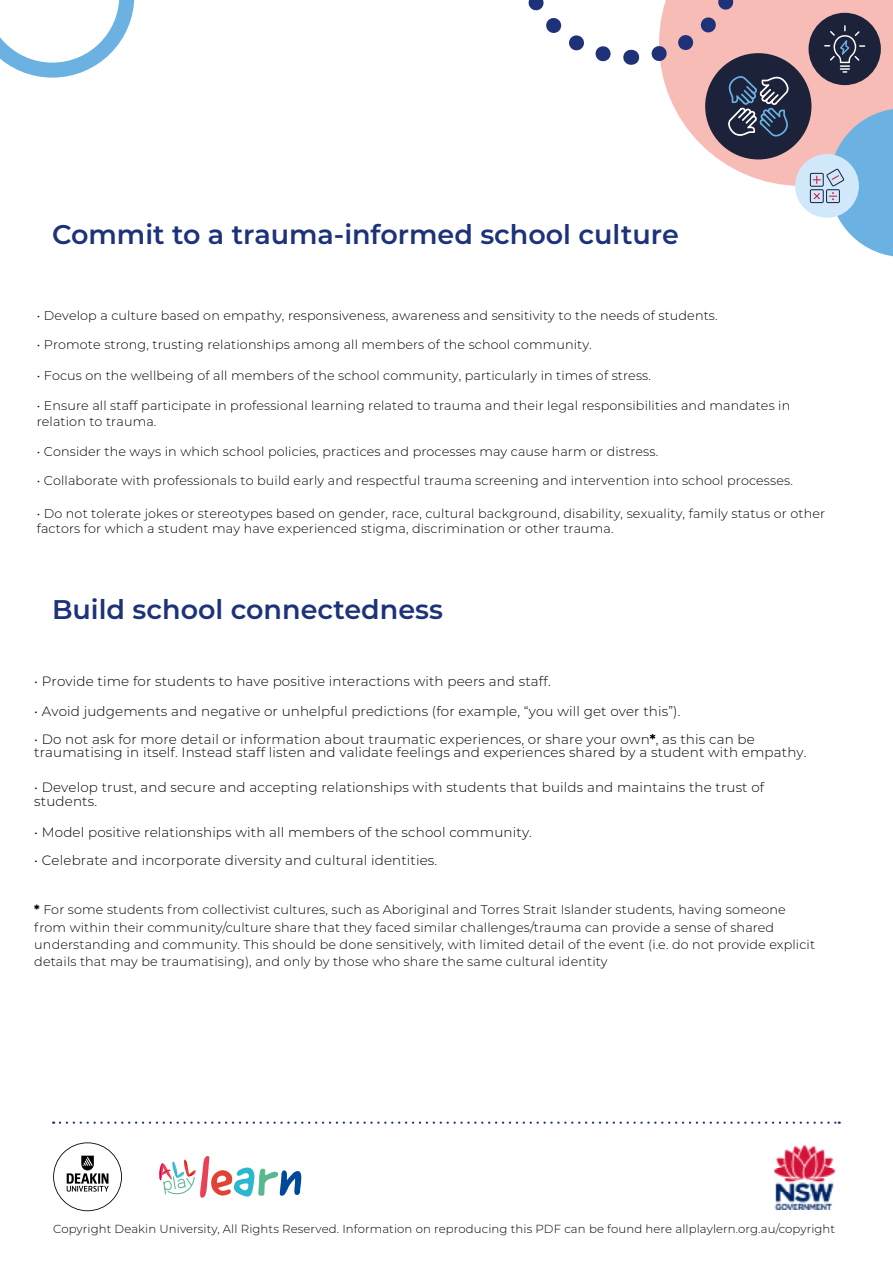
<style>
.page{position:relative;width:893px;height:1263px;background:#fff}
.page>*{position:absolute;margin:0;border:0;box-sizing:border-box;transform-origin:0 0}
.Subheading{font:600 27px "Montserrat";color:#1d3278}
.Body_2{font:300 13.5px/13.2px "Montserrat";letter-spacing:.01em;color:#000}
.Body_2-2{font:300 12.75px/17.2px "Montserrat";letter-spacing:.01em;color:#000}
.Body_2-3{font:300 11.7px "Montserrat";letter-spacing:.01em;color:#000}
.s1{font-weight:700}
</style>
<div class="page">
<svg style="left:528px;top:0;width:105px;height:65px"></svg>
<img style="left:773px;top:1144px;width:62px;height:65px">
<svg style="left:53px;top:1142px;width:69px;height:69px"></svg>
<svg style="left:159px;top:1156px;width:143px;height:42px"></svg>
<svg style="left:60px;top:1121px;width:780px;height:3px"></svg>
<svg style="left:0;top:0;width:134px;height:78px"></svg>
<svg style="left:651px;top:0;width:242px;height:257px"></svg>
<h2 class="Subheading" style="left:52px;top:215px;width:628px">Commit to a trauma-informed school culture</h2>
<p class="Body_2-2" style="left:37px;top:307px;width:682px">• Develop a culture based on empathy, responsiveness, awareness and sensitivity to the needs of students.</p>
<p class="Body_2-2" style="left:37px;top:335px;width:557px">• Promote strong, trusting relationships among all members of the school community.</p>
<p class="Body_2-2" style="left:37px;top:366px;width:616px">• Focus on the wellbeing of all members of the school community, particularly in times of stress.</p>
<p class="Body_2-2" style="left:37px;top:398px;width:755px;line-height:15.3px">• Ensure all staff participate in professional learning related to trauma and their legal responsibilities and mandates in relation to trauma.</p>
<p class="Body_2-2" style="left:37px;top:443px;width:623px">• Consider the ways in which school policies, practices and processes may cause harm or distress.</p>
<p class="Body_2-2" style="left:37px;top:471px;width:758px">• Collaborate with professionals to build early and respectful trauma screening and intervention into school processes.</p>
<p class="Body_2-2" style="left:37px;top:505px;width:790px;line-height:15.3px">• Do not tolerate jokes or stereotypes based on gender, race, cultural background, disability, sexuality, family status or other factors for which a student may have experienced stigma, discrimination or other trauma.</p>
<h2 class="Subheading" style="left:52px;top:590px;width:392px">Build school connectedness</h2>
<p class="Body_2" style="left:34px;top:674px;width:518px">• Provide time for students to have positive interactions with peers and staff.</p>
<p class="Body_2" style="left:34px;top:704px;width:648px">• Avoid judgements and negative or unhelpful predictions (for example, “you will get over this”).</p>
<p class="Body_2" style="left:34px;top:732px;width:774px">• Do not ask for more detail or information about traumatic experiences, or share your own<span class="s1">*</span>, as this can be traumatising in itself. Instead staff listen and validate feelings and experiences shared by a student with empathy.</p>
<p class="Body_2" style="left:34px;top:780px;width:731px;line-height:14px">• Develop trust, and secure and accepting relationships with students that builds and maintains the trust of students.</p>
<p class="Body_2" style="left:34px;top:825px;width:499px">• Model positive relationships with all members of the school community.</p>
<p class="Body_2" style="left:34px;top:853px;width:404px">• Celebrate and incorporate diversity and cultural identities.</p>
<p class="Body_2-2" style="left:34px;top:901px;width:782px"><span class="s1">*</span> For some students from collectivist cultures, such as Aboriginal and Torres Strait Islander students, having someone from within their community/culture share that they faced similar challenges/trauma can provide a sense of shared understanding and community. This should be done sensitively, with limited detail of the event (i.e. do not provide explicit details that may be traumatising), and only by those who share the same cultural identity</p>
<p class="Body_2-3" style="left:53px;top:1221px;width:784px">Copyright Deakin University, All Rights Reserved. Information on reproducing this PDF can be found here allplaylern.org.au/copyright</p>
</div>
